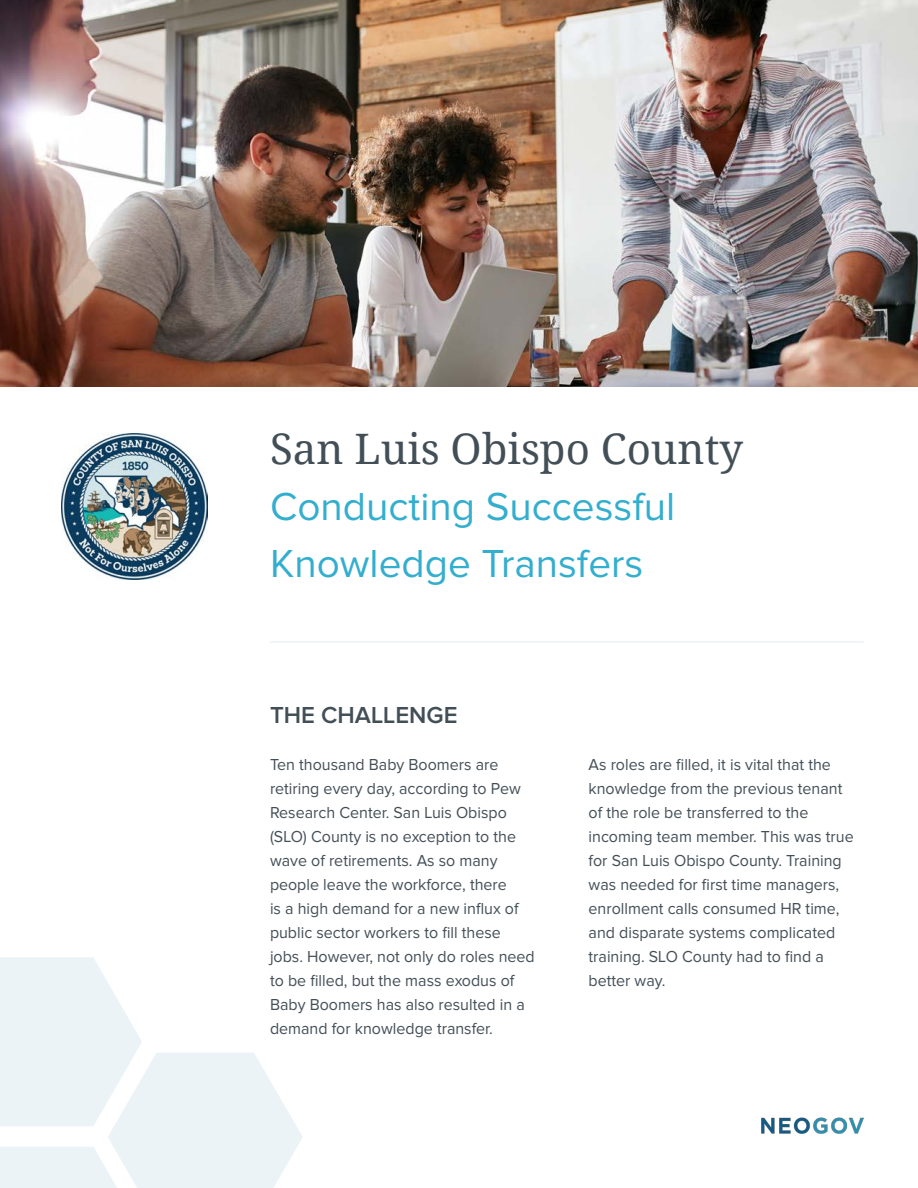
<style>
.page{position:relative;width:918px;height:1188px;background:#fff}
.page>*{position:absolute;margin:0;border:0;box-sizing:border-box;transform-origin:0 0}
.t1{font:42px "Noto Serif";color:#434f57}
.t2{font:40.5px/57px "Proxima Nova";color:#33aece}
.t3{font:600 24px "Proxima Nova";color:#434f57}
.t4{font:16.5px/24px "Proxima Nova";color:#434f57}
</style>
<div class="page">
<svg style="left:0;top:957px;width:303px;height:231px"></svg>
<hr style="left:270px;top:641px;width:594px;height:2px;background:#ebf3f6">
<img style="left:0;top:0;width:918px;height:387px">
<img style="left:761px;top:1117px;width:103px;height:17px">
<img style="left:62px;top:433px;width:146px;height:146px">
<p class="t1" style="left:270px;top:420px;width:475px">San Luis Obispo County</p>
<p class="t2" style="left:270px;top:480px;width:407px">Conducting Successful<br>Knowledge Transfers</p>
<p class="t3" style="left:270px;top:704px;width:189px">THE CHALLENGE</p>
<p class="t4" style="left:270px;top:753px;width:266px">Ten thousand Baby Boomers are retiring every day, according to Pew Research Center. San Luis Obispo (SLO) County is no exception to the wave of retirements. As so many people leave the workforce, there<br>is a high demand for a new influx of public sector workers to fill these jobs. However, not only do roles need to be filled, but the mass exodus of Baby Boomers has also resulted in a demand for knowledge transfer.</p>
<p class="t4" style="left:589px;top:753px;width:267px">As roles are filled, it is vital that the knowledge from the previous tenant of the role be transferred to the incoming team member. This was true for San Luis Obispo County. Training was needed for first time managers, enrollment calls consumed HR time, and disparate systems complicated training. SLO County had to find a better way.</p>
</div>
